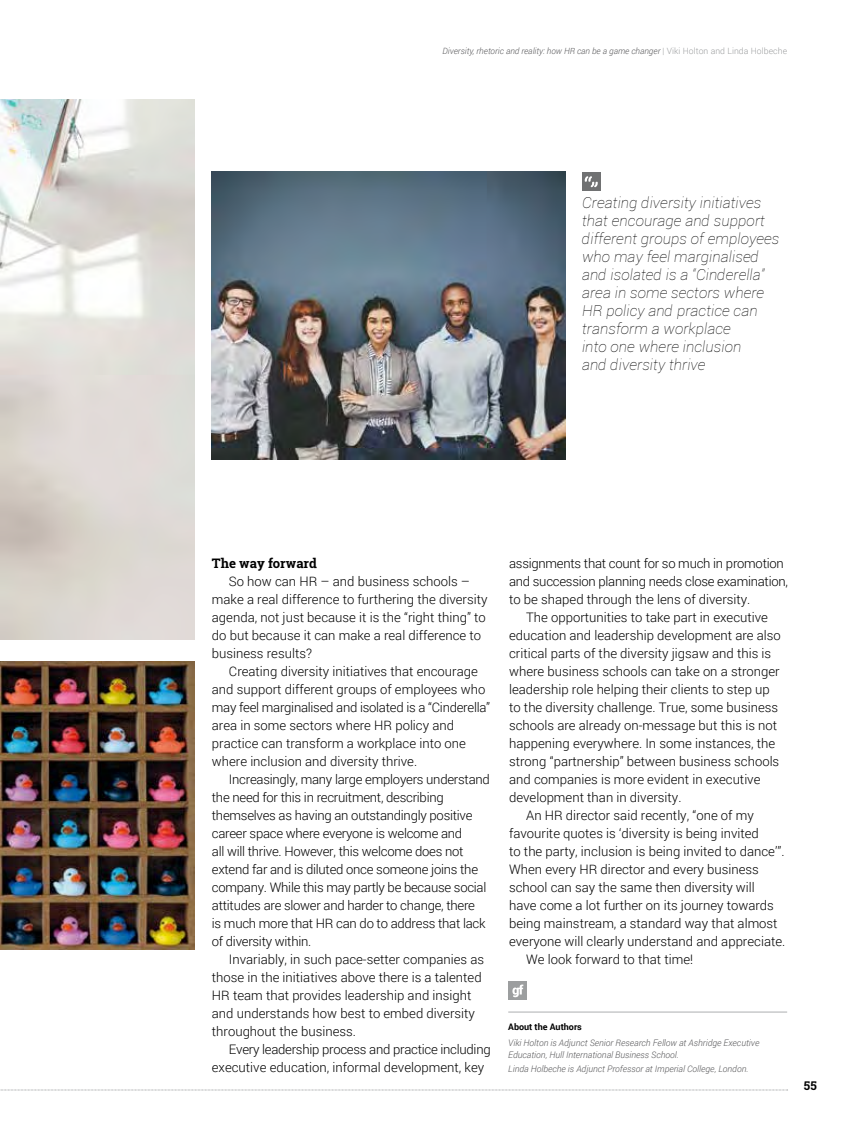
<style>
.page{position:relative;width:851px;height:1127px;background:#fff}
.page>*{position:absolute;margin:0;border:0;box-sizing:border-box;transform-origin:0 0}
.t1{font:italic 100 15px/18px "Roboto";letter-spacing:.01em;color:#000}
.t2{font:300 13.2px/18px "Roboto";color:#000}
.t3{font:300 13.2px/18px "Roboto";letter-spacing:-.02em;color:#000}
.t4{font:700 13.2px "Roboto Slab";color:#000}
.t5{font:700 12px "Roboto Slab";color:#000}
.t6{font:italic 300 9px/12px "Roboto";color:#58585a}
.t7{font:700 9px "Roboto";color:#000}
.t8{font:italic 300 8.7px "Roboto";color:#58585a}
.s1{font-style:normal;color:#9c9e9f}
</style>
<div class="page">
<svg style="left:0;top:1089px;width:787px;height:1px"></svg>
<img style="left:0;top:100px;width:195px;height:539px">
<img style="left:212px;top:172px;width:353px;height:288px">
<img style="left:0;top:661px;width:195px;height:289px">
<hr style="left:508px;top:1011px;width:279px;height:1px;background:#b1b3b4">
<div style="left:509px;top:982px;width:18px;height:18px;background:#9c9e9f"></div>
<svg style="left:512px;top:984px;width:11px;height:13px"></svg>
<div style="left:582px;top:173px;width:18px;height:18px;background:#707172"></div>
<svg style="left:584px;top:176px;width:13px;height:11px"></svg>
<p class="t8" style="left:442px;top:45px;width:346px">Diversity, rhetoric and reality: how HR can be a game changer <span class="s1">| Viki Holton and Linda Holbeche</span></p>
<p class="t1" style="left:582px;top:193px;width:199px">Creating diversity initiatives that encourage and support different groups of employees who may feel marginalised and isolated is a “Cinderella” area in some sectors where<br>HR policy and practice can transform a workplace<br>into one where inclusion<br>and diversity thrive</p>
<p class="t4" style="left:212px;top:554px;width:106px">The way forward</p>
<p class="t2" style="left:212px;top:572px;width:277px;text-indent:17px">So how can HR – and business schools – make a real difference to furthering the diversity agenda, not just because it is the “right thing” to do but because it can make a real difference to business results?</p>
<p class="t2" style="left:212px;top:662px;width:280px;text-indent:17px">Creating diversity initiatives that encourage and support different groups of employees who may feel marginalised and isolated is a “Cinderella” area in some sectors where HR policy and practice can transform a workplace into one where inclusion and diversity thrive.</p>
<p class="t3" style="left:212px;top:770px;width:279px;text-indent:17px">Increasingly, many large employers understand the need for this in recruitment, describing themselves as having an outstandingly positive career space where everyone is welcome and<br>all will thrive. However, this welcome does not extend far and is diluted once someone joins the company. While this may partly be because social attitudes are slower and harder to change, there<br>is much more that HR can do to address that lack of diversity within.</p>
<p class="t2" style="left:212px;top:950px;width:274px;text-indent:17px">Invariably, in such pace-setter companies as those in the initiatives above there is a talented HR team that provides leadership and insight and understands how best to embed diversity throughout the business.</p>
<p class="t3" style="left:212px;top:1039px;width:280px;text-indent:17px">Every leadership process and practice including executive education, informal development, key</p>
<p class="t3" style="left:509px;top:554px;width:276px">assignments that count for so much in promotion</p>
<p class="t3" style="left:509px;top:572px;width:280px">and succession planning needs close examination,</p>
<p class="t2" style="left:509px;top:590px;width:243px">to be shaped through the lens of diversity.</p>
<p class="t2" style="left:526px;top:608px;width:243px">The opportunities to take part in executive</p>
<p class="t2" style="left:509px;top:626px;width:273px">education and leadership development are also</p>
<p class="t2" style="left:509px;top:644px;width:263px">critical parts of the diversity jigsaw and this is</p>
<p class="t2" style="left:509px;top:662px;width:272px">where business schools can take on a stronger</p>
<p class="t2" style="left:509px;top:680px;width:262px">leadership role helping their clients to step up</p>
<p class="t2" style="left:509px;top:698px;width:270px">to the diversity challenge. True, some business</p>
<p class="t2" style="left:509px;top:716px;width:269px">schools are already on-message but this is not</p>
<p class="t2" style="left:509px;top:734px;width:267px">happening everywhere. In some instances, the</p>
<p class="t2" style="left:509px;top:752px;width:272px">strong “partnership” between business schools</p>
<p class="t2" style="left:509px;top:770px;width:253px">and companies is more evident in executive</p>
<p class="t2" style="left:509px;top:788px;width:174px">development than in diversity.</p>
<p class="t2" style="left:526px;top:806px;width:229px">An HR director said recently, “one of my</p>
<p class="t2" style="left:509px;top:824px;width:251px">favourite quotes is ‘diversity is being invited</p>
<p class="t2" style="left:509px;top:842px;width:277px">to the party, inclusion is being invited to dance’”.</p>
<p class="t2" style="left:509px;top:860px;width:251px">When every HR director and every business</p>
<p class="t2" style="left:509px;top:878px;width:247px">school can say the same then diversity will</p>
<p class="t2" style="left:509px;top:896px;width:266px">have come a lot further on its journey towards</p>
<p class="t2" style="left:509px;top:914px;width:270px">being mainstream, a standard way that almost</p>
<p class="t2" style="left:509px;top:932px;width:278px">everyone will clearly understand and appreciate.</p>
<p class="t2" style="left:526px;top:950px;width:168px">We look forward to that time!</p>
<p class="t7" style="left:508px;top:1020px;width:75px">About the Authors</p>
<p class="t6" style="left:508px;top:1036px;width:252px">Viki Holton is Adjunct Senior Research Fellow at Ashridge Executive<br>Education, Hull International Business School.</p>
<p class="t6" style="left:508px;top:1062px;width:242px">Linda Holbeche is Adjunct Professor at Imperial College, London.</p>
<p class="t5" style="left:803px;top:1077px;width:15px">55</p>
</div>
